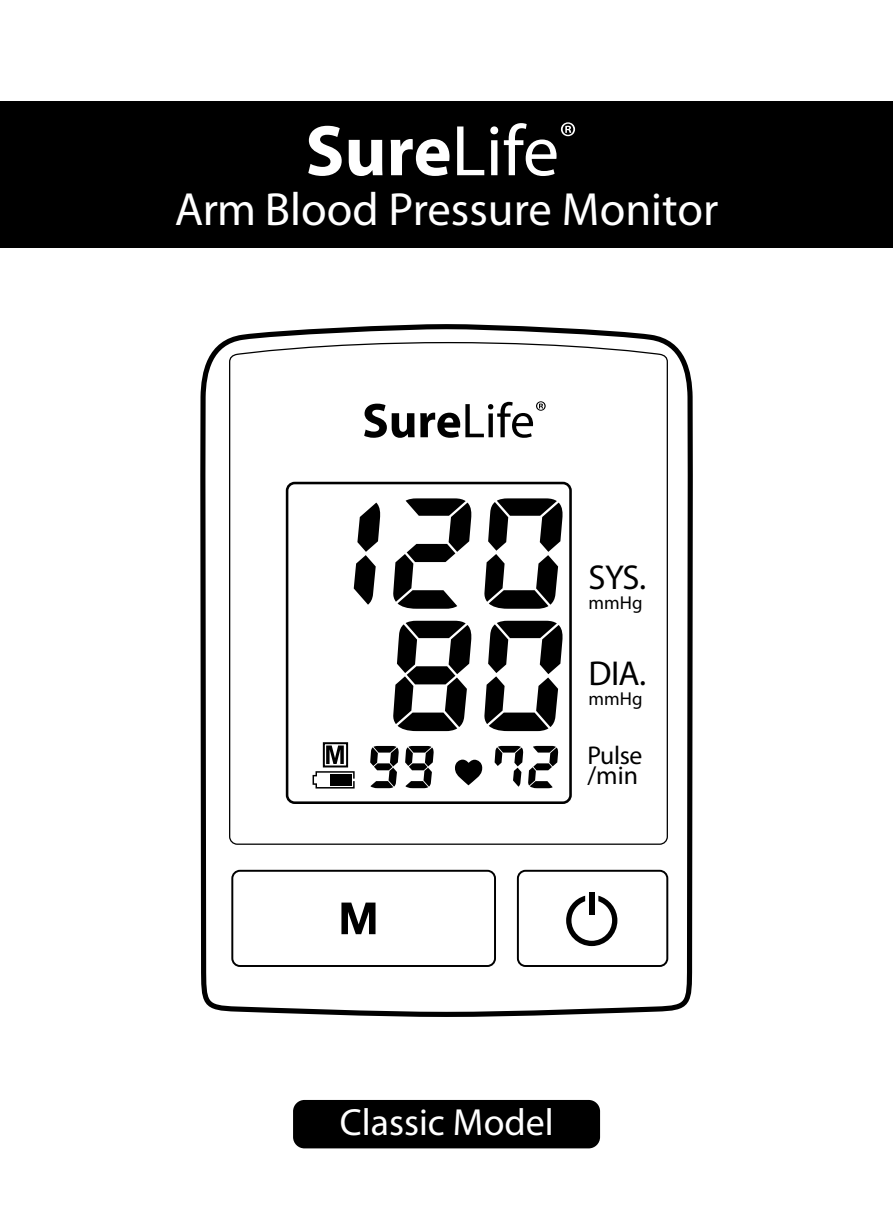
<style>
.page{position:relative;width:893px;height:1232px;background:#fff}
.page>*{position:absolute;margin:0;border:0;box-sizing:border-box;transform-origin:0 0}
.t1{font:46.8px "Myriad Pro";color:#fff}
.t2{font:37.8px "Myriad Pro";color:#fff}
.t3{font:34.8px "Myriad Pro";letter-spacing:-.02em;color:#000}
.t4{font:25.8px/20.4px "Myriad Pro";letter-spacing:-.015em;color:#000}
.t5{font:18.6px "Myriad Pro";color:#000}
.s1{font-size:33.9px}
</style>
<div class="page">
<div style="left:0;top:101px;width:893px;height:147px;background:#000"></div>
<div style="left:293px;top:1099px;width:307px;height:49px;background:#000;border-radius:11px"></div>
<svg style="left:308px;top:126px;width:34px;height:50px"></svg>
<svg style="left:349px;top:140px;width:33px;height:36px"></svg>
<svg style="left:391px;top:139px;width:58px;height:37px"></svg>
<svg style="left:457px;top:126px;width:27px;height:49px"></svg>
<div style="left:491px;top:140px;width:6px;height:35px;background:#fff"></div>
<div style="left:490px;top:126px;width:8px;height:8px;background:#fff;border-radius:50%"></div>
<svg style="left:504px;top:122px;width:71px;height:54px"></svg>
<svg style="left:200px;top:324px;width:493px;height:693px"></svg>
<div style="left:231px;top:869px;width:265px;height:98px;border:2px solid #000;border-radius:8px"></div>
<div style="left:517px;top:869px;width:151px;height:98px;border:2px solid #000;border-radius:8px"></div>
<svg style="left:228px;top:341px;width:440px;height:504px"></svg>
<div style="left:286px;top:482px;width:286px;height:322px;border:3px solid #000;border-radius:8px"></div>
<svg style="left:364px;top:401px;width:182px;height:37px"></svg>
<svg style="left:341px;top:902px;width:34px;height:32px"></svg>
<div style="left:589px;top:892px;width:5px;height:23px;background:#000"></div>
<svg style="left:566px;top:895px;width:51px;height:51px"></svg>
<div style="left:323px;top:742px;width:25px;height:25px;border:2px solid #000"></div>
<svg style="left:326px;top:745px;width:18px;height:19px"></svg>
<svg style="left:393px;top:620px;width:79px;height:111px"></svg>
<svg style="left:484px;top:620px;width:79px;height:111px"></svg>
<svg style="left:494px;top:746px;width:64px;height:42px"></svg>
<svg style="left:393px;top:498px;width:79px;height:110px"></svg>
<svg style="left:484px;top:498px;width:79px;height:110px"></svg>
<svg style="left:354px;top:502px;width:26px;height:102px"></svg>
<svg style="left:455px;top:759px;width:27px;height:26px"></svg>
<svg style="left:312px;top:771px;width:43px;height:17px"></svg>
<div style="left:330px;top:774px;width:10px;height:11px;background:#000"></div>
<div style="left:341px;top:774px;width:10px;height:11px;background:#000"></div>
<svg style="left:405px;top:746px;width:29px;height:42px"></svg>
<svg style="left:370px;top:746px;width:29px;height:42px"></svg>
<p class="t1" style="left:175px;top:181px;width:545px">Arm Blood Pressure Monitor</p>
<p class="t3" style="left:588px;top:556px;width:59px">SYS<span class="s1">.</span></p>
<p class="t5" style="left:588px;top:591px;width:55px">mmHg</p>
<p class="t3" style="left:588px;top:651px;width:59px">DIA<span class="s1">.</span></p>
<p class="t5" style="left:588px;top:687px;width:55px">mmHg</p>
<p class="t4" style="left:587px;top:744px;width:57px">Pulse /min</p>
<p class="t2" style="left:340px;top:1099px;width:215px">Classic Model</p>
</div>
